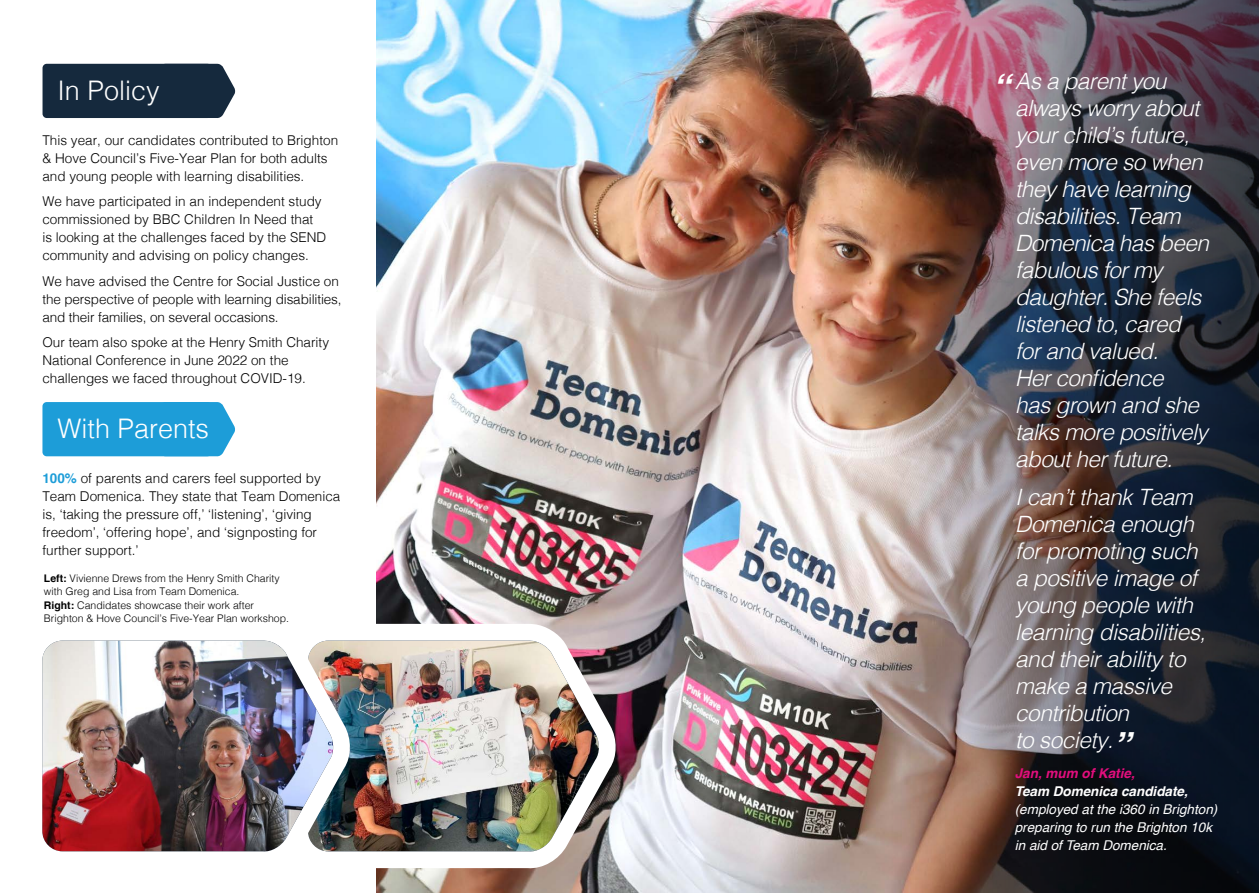
<style>
.page{position:relative;width:1259px;height:893px;background:#fff}
.page>*{position:absolute;margin:0;border:0;box-sizing:border-box;transform-origin:0 0}
.t1{font:300 27px "Helvetica";color:#fff}
.t2{font:italic 300 22.5px/27px "Helvetica";letter-spacing:-.025em;color:#fff}
.t3{font:300 13.5px/18px "Helvetica";color:#000}
.t4{font:italic 13.5px/18px "Helvetica";color:#fff}
.t5{font:italic 700 13.5px "Helvetica";color:#fff}
.t6{font:italic 700 13.5px "Helvetica";color:#e20e7d}
.t7{font:300 10.5px/13.5px "Helvetica";color:#000}
.s1{font-weight:700;color:#1d9dd8}
.s2{font-weight:700}
.s3{font-weight:700;font-size:36px}
</style>
<div class="page">
<img style="left:376px;top:0;width:513px;height:893px">
<div style="left:43px;top:64px;width:169px;height:54px;background:#15293d;border-radius:4px"></div>
<svg style="left:210px;top:64px;width:25px;height:54px"></svg>
<div style="left:42px;top:402px;width:170px;height:54px;background:#1d9dd8;border-radius:4px"></div>
<svg style="left:160px;top:402px;width:75px;height:54px"></svg>
<img style="left:360px;top:612px;width:265px;height:264px">
<img style="left:42px;top:640px;width:318px;height:212px">
<img style="left:889px;top:0;width:370px;height:893px">
<h1 class="t1" style="left:57px;top:67px;width:104px">In Policy</h1>
<p class="t3" style="left:42px;top:130px;width:297px">This year, our candidates contributed to Brighton &amp; Hove Council’s Five-Year Plan for both adults and young people with learning disabilities.</p>
<p class="t3" style="left:42px;top:192px;width:285px">We have participated in an independent study commissioned by BBC Children In Need that is looking at the challenges faced by the SEND community and advising on policy changes.</p>
<p class="t3" style="left:42px;top:271px;width:301px">We have advised the Centre for Social Justice on the perspective of people with learning disabilities, and their families, on several occasions.</p>
<p class="t3" style="left:42px;top:332px;width:288px">Our team also spoke at the Henry Smith Charity<br>National Conference in June 2022 on the challenges we faced throughout COVID-19.</p>
<h1 class="t1" style="left:57px;top:406px;width:153px">With Parents</h1>
<p class="t3" style="left:42px;top:468px;width:299px"><span class="s1">100%</span> of parents and carers feel supported by Team Domenica. They state that Team Domenica is, ‘taking the pressure off,’ ‘listening’, ‘giving freedom’, ‘offering hope’, and ‘signposting for further support.’</p>
<p class="t7" style="left:44px;top:571px;width:247px"><span class="s2">Left:</span> Vivienne Drews from the Henry Smith Charity with Greg and Lisa from Team Domenica.<br><span class="s2">Right:</span> Candidates showcase their work after Brighton &amp; Hove Council’s Five-Year Plan workshop.</p>
<p class="t2" style="left:1015px;top:66px;width:195px;text-indent:-23px"><span class="s3">“</span> As a parent you always worry about your child’s future, even more so when they have learning disabilities. Team<br>Domenica has been fabulous for my daughter. She feels listened to, cared for and valued.<br>Her confidence<br>has grown and she talks more positively about her future.</p>
<h2 class="t2" style="left:1015px;top:482px;width:192px">I can’t thank Team<br>Domenica enough for promoting such a positive image of young people with learning disabilities, and their ability to make a massive contribution<br>to society.<span class="s3">”</span></h2>
<p class="t6" style="left:1014px;top:763px;width:122px">Jan, mum of Katie,</p>
<p class="t5" style="left:1014px;top:781px;width:175px">Team Domenica candidate,</p>
<p class="t4" style="left:1014px;top:801px;width:204px">(employed at the i360 in Brighton) preparing to run the Brighton 10k in aid of Team Domenica.</p>
</div>
